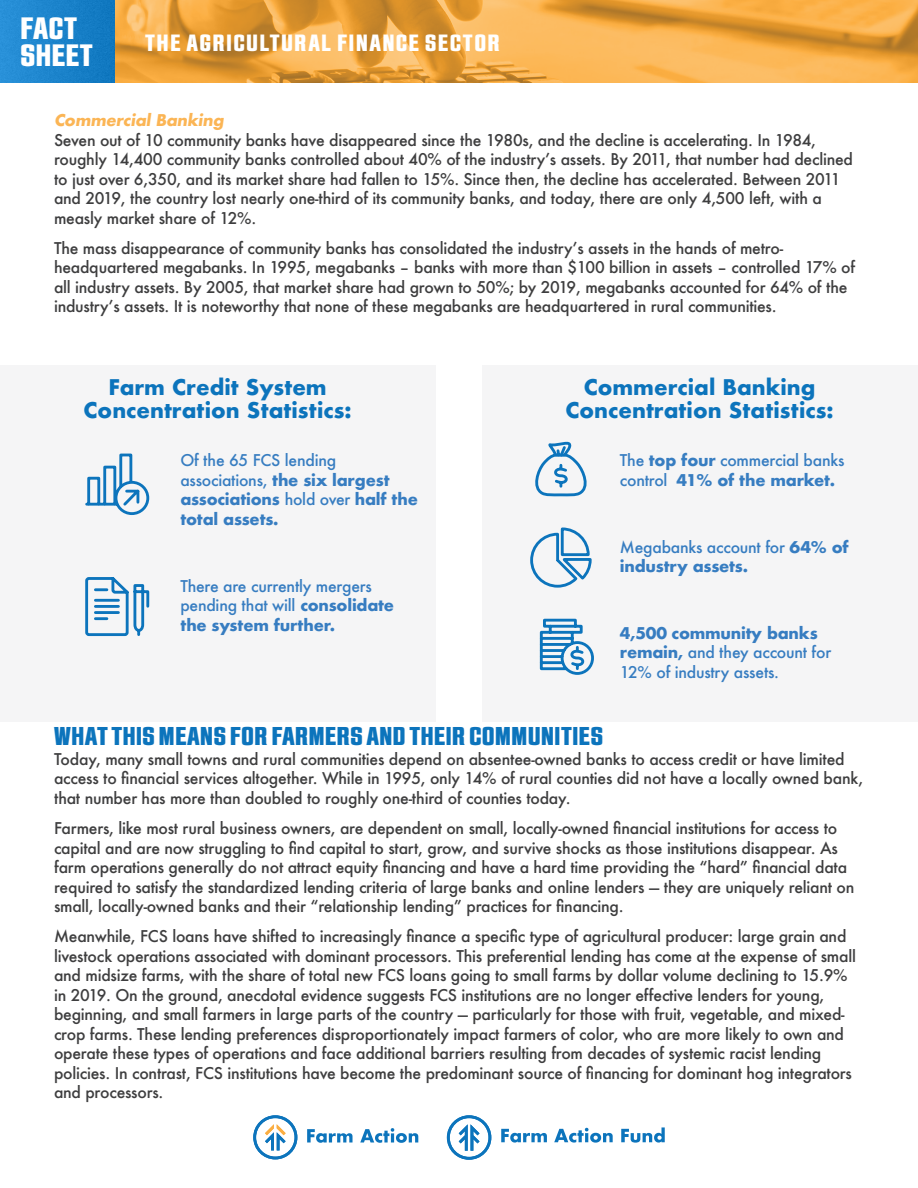
<style>
.page{position:relative;width:918px;height:1188px;background:#fff}
.page>*{position:absolute;margin:0;border:0;box-sizing:border-box;transform-origin:0 0}
.t1{font:700 expanded 32.4px/27px "Jay Gothic URW";color:#fff}
.t2{font:700 expanded 27px "Jay Gothic URW";color:#0c74bc}
.t3{font:700 expanded 24.6px "Jay Gothic URW";letter-spacing:.05em;color:#fff}
.t4{font:700 21px/22.5px "Futura";color:#0c74bc;text-align:center}
.t5{font:500 15.75px/19.5px "Futura";letter-spacing:-.015em;color:#3e3e3f}
.t6{font:500 15.75px/19.5px "Futura";letter-spacing:-.015em;color:#377dc1}
.t7{font:700 15.75px/19.5px "Futura";letter-spacing:-.015em;color:#377dc1}
.s1{font-weight:700;color:#fbb555}
.s2{font-weight:500}
.s3{font-weight:700}
</style>
<div class="page">
<div style="left:0;top:365px;width:435px;height:356px;background:#f5f5f6"></div>
<div style="left:483px;top:365px;width:435px;height:356px;background:#f5f5f6"></div>
<img style="left:0;top:0;width:116px;height:82px">
<svg style="left:253px;top:1115px;width:44px;height:44px"></svg>
<svg style="left:307px;top:1129px;width:46px;height:14px"></svg>
<svg style="left:360px;top:1128px;width:58px;height:15px"></svg>
<svg style="left:447px;top:1115px;width:44px;height:45px"></svg>
<svg style="left:501px;top:1129px;width:46px;height:14px"></svg>
<svg style="left:554px;top:1128px;width:59px;height:15px"></svg>
<svg style="left:621px;top:1127px;width:44px;height:16px"></svg>
<img style="left:116px;top:0;width:802px;height:82px">
<svg style="left:85px;top:577px;width:65px;height:60px"></svg>
<svg style="left:530px;top:527px;width:62px;height:61px"></svg>
<svg style="left:85px;top:453px;width:65px;height:62px"></svg>
<svg style="left:539px;top:618px;width:55px;height:57px"></svg>
<svg style="left:535px;top:441px;width:52px;height:56px"></svg>
<p class="t1" style="left:20px;top:16px;width:74px">FACT<br>SHEET</p>
<p class="t3" style="left:145px;top:29px;width:356px">THE AGRICULTURAL FINANCE SECTOR</p>
<p class="t3" style="left:187px;top:29px;width:193px">FE TILIZER SECTOR</p>
<p class="t5" style="left:54px;top:110px;width:801px"><span class="s1">Commercial Banking<br></span>Seven out of 10 community banks have disappeared since the 1980s, and the decline is accelerating. In 1984, roughly 14,400 community banks controlled about 40% of the industry’s assets. By 2011, that number had declined to just over 6,350, and its market share had fallen to 15%. Since then, the decline has accelerated. Between 2011 and 2019, the country lost nearly one-third of its community banks, and today, there are only 4,500 left, with a measly market share of 12%.</p>
<p class="t5" style="left:54px;top:238px;width:803px">The mass disappearance of community banks has consolidated the industry’s assets in the hands of metro&shy;headquartered megabanks. In 1995, megabanks – banks with more than $100 billion in assets – controlled 17% of all industry assets. By 2005, that market share had grown to 50%; by 2019, megabanks accounted for 64% of the industry’s assets. It is noteworthy that none of these megabanks are headquartered in rural communities.</p>
<p class="t4" style="left:84px;top:376px;width:269px">Farm Credit System<br>Concentration Statistics:</p>
<p class="t7" style="left:180px;top:451px;width:239px"><span class="s2">Of the 65 FCS lending associations,</span> the six largest associations <span class="s2">hold over</span> half the total assets.</p>
<p class="t6" style="left:180px;top:576px;width:215px">There are currently mergers pending that will <span class="s3">consolidate the system further.</span></p>
<p class="t4" style="left:566px;top:376px;width:269px">Commercial Banking<br>Concentration Statistics:</p>
<p class="t6" style="left:620px;top:451px;width:226px">The <span class="s3">top four</span> commercial banks control <span class="s3">41% of the market.</span></p>
<p class="t7" style="left:620px;top:537px;width:230px"><span class="s2">Megabanks account for</span> 64% of industry assets.</p>
<p class="t6" style="left:620px;top:623px;width:213px"><span class="s3">4,500 community banks remain,</span> and they account for<br>12% of industry assets.</p>
<p class="t2" style="left:54px;top:721px;width:551px">WHAT THIS MEANS FOR FARMERS AND THEIR COMMUNITIES</p>
<p class="t5" style="left:54px;top:749px;width:811px">Today, many small towns and rural communities depend on absentee-owned banks to access credit or have limited access to financial services altogether. While in 1995, only 14% of rural counties did not have a locally owned bank, that number has more than doubled to roughly one-third of counties today.</p>
<p class="t5" style="left:54px;top:818px;width:802px">Farmers, like most rural business owners, are dependent on small, locally-owned financial institutions for access to capital and are now struggling to find capital to start, grow, and survive shocks as those institutions disappear. As farm operations generally do not attract equity financing and have a hard time providing the “hard” financial data required to satisfy the standardized lending criteria of large banks and online lenders — they are uniquely reliant on small, locally-owned banks and their “relationship lending” practices for financing.</p>
<p class="t5" style="left:54px;top:927px;width:804px">Meanwhile, FCS loans have shifted to increasingly finance a specific type of agricultural producer: large grain and livestock operations associated with dominant processors. This preferential lending has come at the expense of small and midsize farms, with the share of total new FCS loans going to small farms by dollar volume declining to 15.9% in 2019. On the ground, anecdotal evidence suggests FCS institutions are no longer effective lenders for young, beginning, and small farmers in large parts of the country — particularly for those with fruit, vegetable, and mixed&shy;crop farms. These lending preferences disproportionately impact farmers of color, who are more likely to own and operate these types of operations and face additional barriers resulting from decades of systemic racist lending policies. In contrast, FCS institutions have become the predominant source of financing for dominant hog integrators and processors.</p>
</div>
